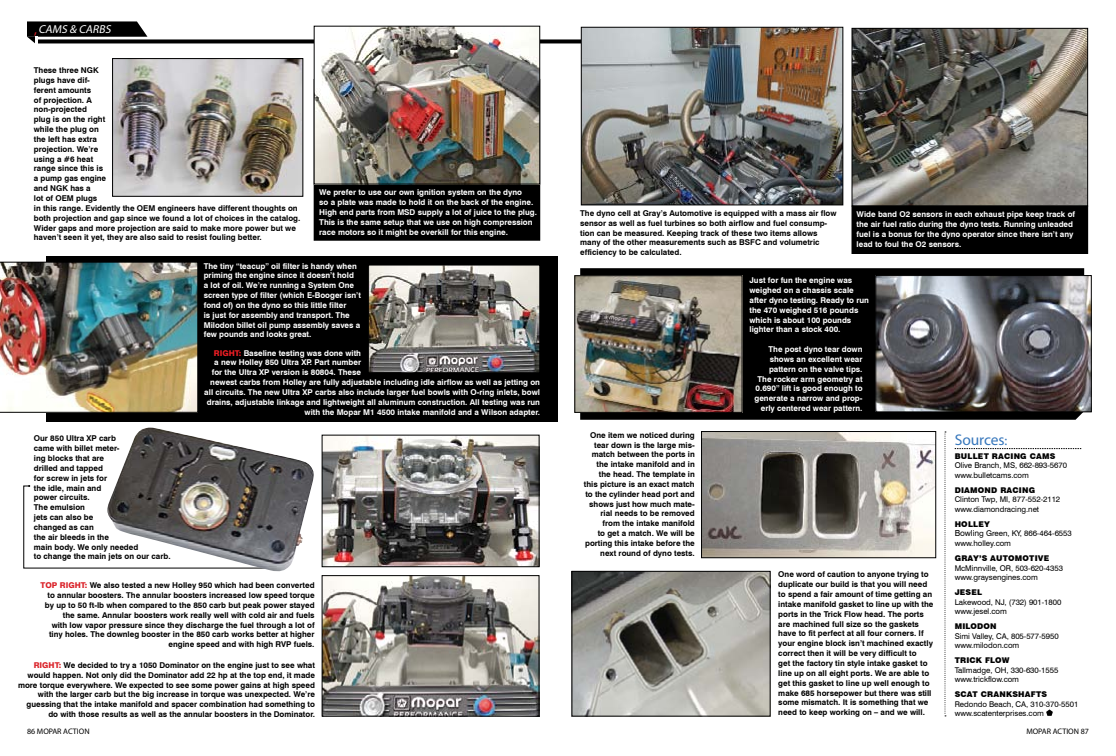
<style>
.page{position:relative;width:1116px;height:756px;background:#fff}
.page>*{position:absolute;margin:0;border:0;box-sizing:border-box;transform-origin:0 0}
.t1{font:15.5px "Myriad Pro";letter-spacing:-.005em;color:#3777bc}
.t2{font:italic 11.5px "Myriad Pro";color:#fff}
.t3{font:700 8px/9.8px "Swiss 721 BT";color:#000}
.t4{font:700 8px/9.8px "Swiss 721 BT";color:#fff}
.t5{font:8px "Myriad Pro";color:#000}
.t6{font:7.9px/9.3px "Swiss 721 BT";letter-spacing:-.005em;color:#000}
.t7{font:900 7.9px "Swiss 721 BT";letter-spacing:.025em;color:#000}
.s1{font-style:normal;font-size:14px;color:#da2128}
.s2{font-weight:800;color:#ed1d24}
.s3{font-weight:800;color:#da2128}
.s4{font-size:13.6px}
.s5{font-weight:900}
.s6{font-size:8.3px}
</style>
<div class="page">
<svg style="left:147px;top:39px;width:434px;height:4px"></svg>
<svg style="left:27px;top:21px;width:120px;height:23px;background:#323232"></svg>
<div style="left:580px;top:268px;width:504px;height:152px;background:#000"></div>
<img style="left:577px;top:277px;width:163px;height:134px">
<div style="left:575px;top:275px;width:167px;height:138px;border:1px solid #000"></div>
<img style="left:703px;top:433px;width:231px;height:123px">
<div style="left:701px;top:431px;width:235px;height:127px;border:1px solid #000"></div>
<img style="left:574px;top:573px;width:194px;height:141px">
<div style="left:572px;top:571px;width:198px;height:145px;border:1px solid #000"></div>
<img style="left:878px;top:277px;width:212px;height:133px">
<div style="left:876px;top:275px;width:216px;height:137px;border:1px solid #000"></div>
<img style="left:854px;top:30px;width:232px;height:174px">
<div style="left:852px;top:28px;width:236px;height:178px;border:1px solid #000"></div>
<img style="left:583px;top:29px;width:258px;height:174px">
<div style="left:581px;top:27px;width:262px;height:178px;border:1px solid #000"></div>
<div style="left:852px;top:206px;width:236px;height:47px;background:#000"></div>
<div style="left:852px;top:206px;width:236px;height:48px;border:1px solid #000"></div>
<svg style="left:955px;top:448px;width:126px;height:1px"></svg>
<svg style="left:1046px;top:709px;width:7px;height:7px"></svg>
<div style="left:46px;top:256px;width:512px;height:165px;background:#000"></div>
<img style="left:0;top:262px;width:198px;height:151px">
<img style="left:324px;top:437px;width:213px;height:128px">
<div style="left:322px;top:435px;width:217px;height:132px;border:1px solid #000"></div>
<img style="left:324px;top:577px;width:213px;height:137px">
<div style="left:322px;top:575px;width:217px;height:141px;border:1px solid #000"></div>
<div style="left:314px;top:79px;width:226px;height:161px;background:#000"></div>
<img style="left:370px;top:267px;width:168px;height:104px">
<div style="left:368px;top:265px;width:172px;height:108px;border:1px solid #000"></div>
<img style="left:114px;top:60px;width:187px;height:135px">
<div style="left:112px;top:58px;width:191px;height:139px;border:1px solid #000"></div>
<img style="left:316px;top:28px;width:222px;height:154px">
<div style="left:314px;top:26px;width:226px;height:158px;border:1px solid #000"></div>
<svg style="left:23px;top:485px;width:84px;height:84px"></svg>
<img style="left:107px;top:428px;width:207px;height:144px">
<svg style="left:944px;top:431px;width:2px;height:285px"></svg>
<h2 class="t2" style="left:34px;top:22px;width:81px"><span class="s1">,</span> CAMS &amp; CARBS</h2>
<p class="t3" style="left:34px;top:65px;width:268px">These three NGK<br>plugs have dif-<br>ferent amounts<br>of projection. A<br>non-projected<br>plug is on the right<br>while the plug on<br>the left has extra<br>projection. We’re<br>using a #6 heat<br>range since this is<br>a pump gas engine<br>and NGK has a<br>lot of OEM plugs<br>in this range. Evidently the OEM engineers have different thoughts on both projection and gap since we found a lot of choices in the catalog.<br>Wider gaps and more projection are said to make more power but we haven’t seen it yet, they are also said to resist fouling better.</p>
<p class="t4" style="left:319px;top:187px;width:219px">We prefer to use our own ignition system on the dyno<br>so a plate was made to hold it on the back of the engine.<br>High end parts from MSD supply a lot of juice to the plug.<br>This is the same setup that we use on high compression race motors so it might be overkill for this engine.</p>
<p class="t3" style="left:34px;top:433px;width:138px">Our 850 Ultra XP carb<br>came with billet meter-<br>ing blocks that are<br>drilled and tapped<br>for screw in jets for<br>the idle, main and<br>power circuits.<br>The emulsion<br>jets can also be<br>changed as can<br>the air bleeds in the<br>main body. We only needed<br>to change the main jets on our carb.</p>
<p class="t4" style="left:204px;top:260px;width:159px">The tiny “teacup” oil filter is handy when priming the engine since it doesn’t hold<br>a lot of oil. We’re running a System One screen type of filter (which E-Booger isn’t fond of) on the dyno so this little filter<br>is just for assembly and transport. The Milodon billet oil pump assembly saves a few pounds and looks great.</p>
<p class="t4" style="left:214px;top:348px;width:149px"><span class="s2">RIGHT:</span> Baseline testing was done with</p>
<p class="t4" style="left:214px;top:357px;width:148px">a new Holley 850 Ultra XP. Part number</p>
<p class="t4" style="left:212px;top:367px;width:151px">for the Ultra XP version is 80804. These</p>
<p class="t4" style="left:210px;top:377px;width:331px">newest carbs from Holley are fully adjustable including idle airflow as well as jetting on</p>
<p class="t4" style="left:204px;top:387px;width:337px">all circuits. The new Ultra XP carbs also include larger fuel bowls with O-ring inlets, bowl</p>
<p class="t4" style="left:207px;top:397px;width:335px">drains, adjustable linkage and lightweight all aluminum construction. All testing was run</p>
<p class="t4" style="left:305px;top:407px;width:237px">with the Mopar M1 4500 intake manifold and a Wilson adapter.</p>
<p class="t3" style="left:41px;top:580px;width:275px;text-align:right"><span class="s3">TOP RIGHT:</span> We also tested a new Holley 950 which had been converted to annular boosters. The annular boosters increased low speed torque by up to 50 ft-lb when compared to the 850 carb but peak power stayed the same. Annular boosters work really well with cold air and fuels<br>with low vapor pressure since they discharge the fuel through a lot of tiny holes. The downleg booster in the 850 carb works better at higher engine speed and with high RVP fuels.</p>
<p class="t3" style="left:18px;top:660px;width:298px;text-align:right"><span class="s3">RIGHT:</span> We decided to try a 1050 Dominator on the engine just to see what would happen. Not only did the Dominator add 22 hp at the top end, it made more torque everywhere. We expected to see some power gains at high speed with the larger carb but the big increase in torque was unexpected. We’re guessing that the intake manifold and spacer combination had something to do with those results as well as the annular boosters in the Dominator.</p>
<p class="t3" style="left:580px;top:208px;width:258px">The dyno cell at Gray’s Automotive is equipped with a mass air flow sensor as well as fuel turbines so both airflow and fuel consump&shy;tion can be measured. Keeping track of these two items allows many of the other measurements such as BSFC and volumetric efficiency to be calculated.</p>
<p class="t4" style="left:857px;top:209px;width:220px">Wide band O2 sensors in each exhaust pipe keep track of the air fuel ratio during the dyno tests. Running unleaded fuel is a bonus for the dyno operator since there isn’t any lead to foul the O2 sensors.</p>
<p class="t4" style="left:750px;top:275px;width:121px">Just for fun the engine was weighed on a chassis scale after dyno testing. Ready to run the 470 weighed 516 pounds which is about 100 pounds lighter than a stock 400.</p>
<p class="t4" style="left:755px;top:344px;width:110px;text-align:right">The post dyno tear down shows an excellent wear pattern on the valve tips.<br>The rocker arm geometry at<br>0.690” lift is good enough to generate a narrow and prop&shy;erly centered wear pattern.</p>
<p class="t3" style="left:584px;top:430px;width:112px;text-align:right">One item we noticed during tear down is the large mis&shy;match between the ports in the intake manifold and in the head. The template in this picture is an exact match to the cylinder head port and shows just how much mate&shy;rial needs to be removed from the intake manifold<br>to get a match. We will be porting this intake before the next round of dyno tests.</p>
<p class="t3" style="left:778px;top:569px;width:157px">One word of caution to anyone trying to duplicate our build is that you will need to spend a fair amount of time getting an intake manifold gasket to line up with the ports in the Trick Flow head. The ports are machined full size so the gaskets have to fit perfect at all four corners. If your engine block isn’t machined exactly correct then it will be very difficult to<br>get the factory tin style intake gasket to line up on all eight ports. We are able to get this gasket to line up well enough to make 685 horsepower but there was still some mismatch. It is something that we need to keep working on – and we will.</p>
<h1 class="t1" style="left:955px;top:430px;width:54px">Sources<span class="s4">:</span></h1>
<p class="t7" style="left:955px;top:452px;width:102px">BULLET RACING CAMS</p>
<p class="t6" style="left:955px;top:461px;width:114px">Olive Branch, MS, 662-893-5670 www.bulletcams.com</p>
<p class="t7" style="left:955px;top:486px;width:82px">DIAMOND RACING</p>
<p class="t6" style="left:955px;top:495px;width:107px">Clinton Twp, MI, 877-552-2112 www.diamondracing.net</p>
<p class="t6" style="left:955px;top:519px;width:119px"><span class="s5">HOLLEY<br></span><span class="s6">Bowlin</span>g Green, KY, 866-464-6553 www.holley.com</p>
<p class="t7" style="left:955px;top:554px;width:96px">GRAY’S AUTOMOTIVE</p>
<p class="t6" style="left:955px;top:563px;width:110px">McMinnville, OR, 503-620-4353 www.graysengines.com</p>
<p class="t7" style="left:955px;top:588px;width:29px">JESEL</p>
<p class="t6" style="left:955px;top:597px;width:108px">Lakewood, NJ, (732) 901-1800 www.jesel.com</p>
<p class="t7" style="left:955px;top:622px;width:43px">MILODON</p>
<p class="t6" style="left:955px;top:631px;width:106px">Simi Valley, CA, 805-577-5950 www.milodon.com</p>
<p class="t7" style="left:955px;top:656px;width:56px">TRICK FLOW</p>
<p class="t6" style="left:955px;top:665px;width:105px">Tallmadge, OH, 330-630-1555 www.trickflow.com</p>
<p class="t7" style="left:955px;top:690px;width:7px">SCAT</p>
<p class="t7" style="left:981px;top:690px;width:68px">CRANKSHAFTS</p>
<p class="t6" style="left:955px;top:699px;width:125px">Redondo Beach, CA, 310-370-5501 www.scatenterprises.com</p>
<p class="t5" style="left:27px;top:726px;width:64px">86 MOPAR ACTION</p>
<p class="t5" style="left:1026px;top:726px;width:64px">MOPAR ACTION 87</p>
</div>
